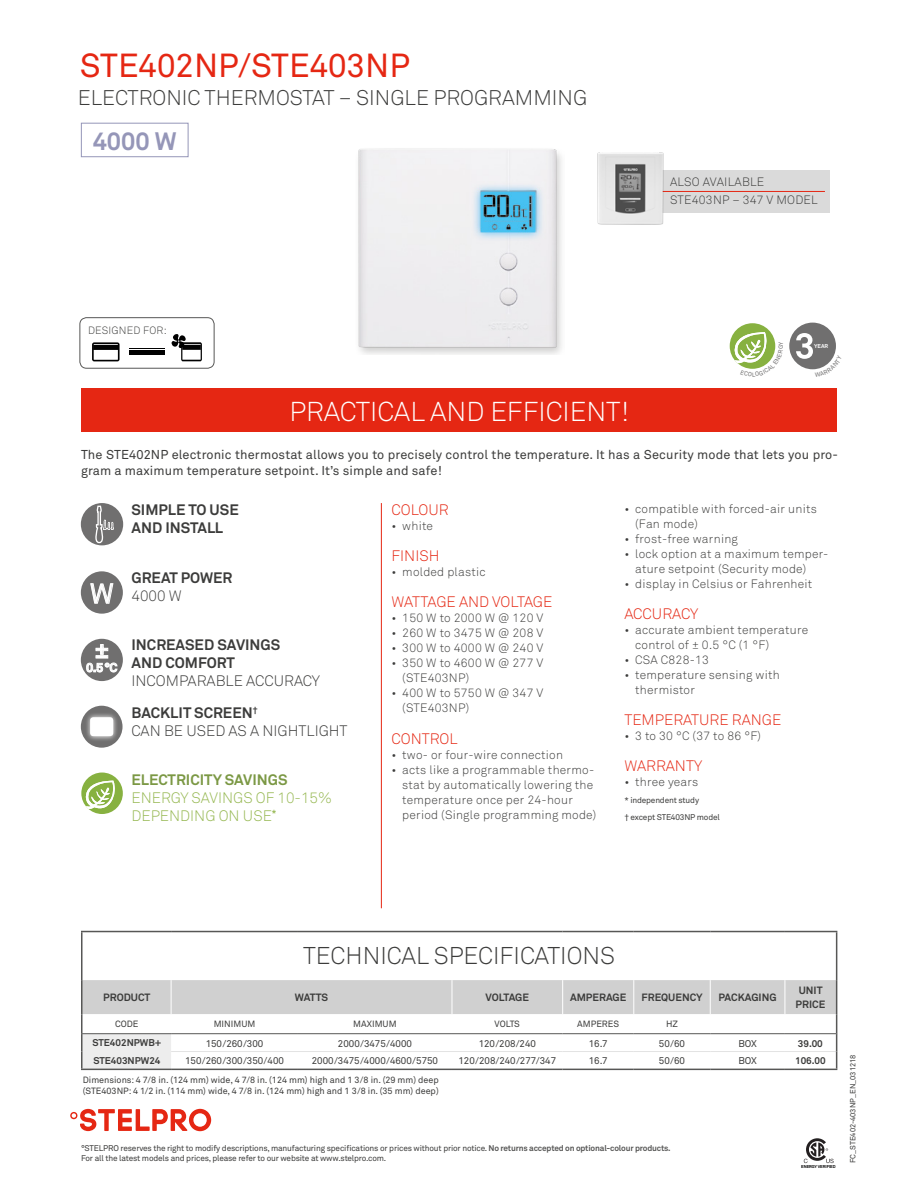
<style>
.page{position:relative;width:918px;height:1188px;background:#fff}
.page>*{position:absolute;margin:0;border:0;box-sizing:border-box;transform-origin:0 0}
.t1{font:33px "Akkurat";color:#e52713}
.t2{font:27.6px "Akkurat";color:#fff}
.t3{font:300 27px "Akkurat";color:#fff}
.t4{font:700 25.05px "Akkurat";color:#9596b8}
.t5{font:300 24px "Akkurat";color:#3c3c3b}
.t6{font:700 23.1px "Akkurat";color:#fff}
.t7{font:300 21px "Akkurat";color:#3c3c3b}
.t8{font:300 15px "Akkurat";color:#e52713}
.t9{font:300 15px/31.5px "Akkurat";color:#3c3c3b}
.t10{font:700 15px/18px "Akkurat";color:#3c3c3b}
.t11{font:300 15px/18px "Akkurat";color:#96b852}
.t12{font:700 15px "Akkurat";color:#7b9844}
.t13{font:12.75px/16.5px "Akkurat";letter-spacing:.01em;color:#3c3c3b}
.t14{font:700 12.3px "Akkurat";color:#fff}
.t15{font:300 12px/15px "Akkurat";letter-spacing:.02em;color:#3c3c3b}
.t16{font:700 10.5px/13.5px "Akkurat";color:#3c3c3b}
.t17{font:300 10.5px "Akkurat";letter-spacing:.02em;color:#3c3c3b}
.t18{font:9.75px "Akkurat";color:#3c3c3b}
.t19{font:700 9.75px "Akkurat";color:#3c3c3b}
.t20{font:9px/10.5px "Akkurat";color:#3c3c3b}
.t21{font:8.25px/9.9px "Akkurat";letter-spacing:-.02em;color:#3c3c3b}
.t22{font:7.5px "Akkurat";color:#3c3c3b}
.t23{font:700 5.55px "Akkurat";color:#fff}
.t24{font:700 4.2px "Akkurat";letter-spacing:-.02em;color:#000}
.s1{font-weight:700}
.s2{font-weight:700;color:#575756}
</style>
<div class="page">
<svg style="left:804px;top:1138px;width:30px;height:25px"></svg>
<div style="left:81px;top:123px;width:108px;height:34px;border:1px solid #9596b8"></div>
<svg style="left:92px;top:342px;width:28px;height:19px"></svg>
<div style="left:129px;top:350px;width:35px;height:5px;background:#000"></div>
<hr style="left:129px;top:349px;width:35px;height:1px;background:#000">
<svg style="left:172px;top:334px;width:30px;height:27px"></svg>
<div style="left:80px;top:317px;width:134px;height:52px;border:1px solid #575756;border-radius:7px"></div>
<hr style="left:381px;top:503px;width:1px;height:405px;background:#e52713">
<div style="left:789px;top:323px;width:47px;height:46px;background:#706f6f;border-radius:50%"></div>
<div style="left:81px;top:389px;width:756px;height:43px;background:#e52713"></div>
<hr style="left:81px;top:931px;width:90px;height:1px;background:#575756">
<hr style="left:81px;top:932px;width:1px;height:48px;background:#575756">
<hr style="left:171px;top:931px;width:127px;height:1px;background:#575756">
<hr style="left:298px;top:931px;width:154px;height:1px;background:#575756">
<hr style="left:452px;top:931px;width:111px;height:1px;background:#575756">
<hr style="left:563px;top:931px;width:71px;height:1px;background:#575756">
<hr style="left:634px;top:931px;width:76px;height:1px;background:#575756">
<hr style="left:710px;top:931px;width:75px;height:1px;background:#575756">
<hr style="left:785px;top:931px;width:52px;height:1px;background:#575756">
<hr style="left:836px;top:932px;width:1px;height:48px;background:#575756">
<hr style="left:81px;top:1069px;width:90px;height:1px;background:#575756">
<hr style="left:171px;top:1069px;width:127px;height:1px;background:#575756">
<hr style="left:298px;top:1069px;width:154px;height:1px;background:#575756">
<hr style="left:452px;top:1069px;width:111px;height:1px;background:#575756">
<hr style="left:563px;top:1069px;width:71px;height:1px;background:#575756">
<hr style="left:634px;top:1069px;width:76px;height:1px;background:#575756">
<hr style="left:710px;top:1069px;width:75px;height:1px;background:#575756">
<hr style="left:785px;top:1069px;width:52px;height:1px;background:#575756">
<svg style="left:81px;top:980px;width:756px;height:89px"></svg>
<div style="left:651px;top:170px;width:179px;height:43px;background:#dadada"></div>
<hr style="left:655px;top:191px;width:170px;height:1px;background:#e52713">
<img style="left:597px;top:152px;width:67px;height:73px">
<div style="left:730px;top:323px;width:45px;height:46px;background:#87b140;border-radius:50%"></div>
<svg style="left:81px;top:706px;width:42px;height:42px"></svg>
<svg style="left:85px;top:712px;width:34px;height:30px"></svg>
<div style="left:90px;top:717px;width:23px;height:19px;background:#fff;border-radius:3px"></div>
<svg style="left:81px;top:639px;width:42px;height:42px"></svg>
<div style="left:81px;top:773px;width:42px;height:41px;background:#87b140;border-radius:50%"></div>
<svg style="left:85px;top:781px;width:31px;height:29px"></svg>
<svg style="left:81px;top:571px;width:42px;height:43px"></svg>
<div style="left:81px;top:503px;width:42px;height:42px;background:#706f6f;border-radius:50%"></div>
<svg style="left:94px;top:504px;width:21px;height:41px"></svg>
<img style="left:358px;top:148px;width:204px;height:206px">
<svg style="left:70px;top:1109px;width:141px;height:22px"></svg>
<svg style="left:796px;top:333px;width:40px;height:37px"></svg>
<svg style="left:734px;top:332px;width:42px;height:37px"></svg>
<h1 class="t1" style="left:80px;top:45px;width:332px">STE402NP/STE403NP</h1>
<h3 class="t7" style="left:78px;top:85px;width:511px">ELECTRONIC THERMOSTAT – SINGLE PROGRAMMING</h3>
<h3 class="t4" style="left:93px;top:125px;width:86px">4000 W</h3>
<p class="t17" style="left:88px;top:324px;width:80px">DESIGNED FOR:</p>
<p class="t15" style="left:670px;top:173px;width:149px;line-height:18px">ALSO AVAILABLE<br>STE403NP – 347 V MODEL</p>
<p class="t23" style="left:814px;top:342px;width:16px">YEAR</p>
<h3 class="t3" style="left:289px;top:395px;width:341px">PRACTICAL AND EFFICIENT!</h3>
<p class="t13" style="left:81px;top:446px;width:759px">The STE402NP electronic thermostat allows you to precisely control the temperature. It has a Security mode that lets you pro&shy;gram a maximum temperature setpoint. It’s simple and safe!</p>
<h2 class="t2" style="left:90px;top:576px;width:25px">W</h2>
<h3 class="t6" style="left:95px;top:635px;width:16px">±</h3>
<p class="t14" style="left:86px;top:660px;width:33px">0.5°C</p>
<p class="t10" style="left:131px;top:501px;width:109px">SIMPLE TO USE<br>AND INSTALL</p>
<p class="t10" style="left:131px;top:568px;width:103px">GREAT POWER</p>
<p class="t9" style="left:131px;top:579px;width:52px">4000 W</p>
<p class="t10" style="left:131px;top:636px;width:150px">INCREASED SAVINGS<br>AND COMFORT</p>
<p class="t9" style="left:131px;top:665px;width:190px">INCOMPARABLE ACCURACY<br><span class="s1">BACKLIT SCREEN</span><sup>†</sup></p>
<p class="t9" style="left:131px;top:714px;width:218px">CAN BE USED AS A NIGHTLIGHT</p>
<p class="t12" style="left:131px;top:770px;width:158px">ELECTRICITY SAVINGS</p>
<p class="t11" style="left:131px;top:789px;width:202px">ENERGY SAVINGS OF 10-15%<br>DEPENDING ON USE<sup>*</sup></p>
<p class="t8" style="left:392px;top:500px;width:59px">COLOUR</p>
<p class="t15" style="left:392px;top:518px;width:43px">• white</p>
<p class="t8" style="left:392px;top:547px;width:49px">FINISH</p>
<p class="t15" style="left:392px;top:564px;width:96px">• molded plastic</p>
<p class="t8" style="left:392px;top:593px;width:162px">WATTAGE AND VOLTAGE</p>
<p class="t15" style="left:392px;top:611px;width:153px">• 150 W to 2000 W @ 120 V</p>
<p class="t15" style="left:392px;top:626px;width:153px">• 260 W to 3475 W @ 208 V</p>
<p class="t15" style="left:391px;top:641px;width:153px">• 300 W to 4000 W @ 240 V</p>
<p class="t15" style="left:402px;top:656px;width:142px;text-indent:-11px">• 350 W to 4600 W @ 277 V (STE403NP)</p>
<p class="t15" style="left:402px;top:686px;width:142px;text-indent:-11px">• 400 W to 5750 W @ 347 V (STE403NP)</p>
<p class="t8" style="left:392px;top:729px;width:68px">CONTROL</p>
<p class="t15" style="left:392px;top:747px;width:173px">• two- or four-wire connection</p>
<p class="t15" style="left:402px;top:762px;width:196px;text-indent:-11px">• acts like a programmable thermo&shy;stat by automatically lowering the temperature once per 24-hour period (Single programming mode)</p>
<p class="t15" style="left:635px;top:501px;width:183px;text-indent:-11px">• compatible with forced-air units (Fan mode)</p>
<p class="t15" style="left:624px;top:531px;width:115px">• frost-free warning</p>
<p class="t15" style="left:635px;top:546px;width:195px;text-indent:-11px">• lock option at a maximum temper&shy;ature setpoint (Security mode)</p>
<p class="t15" style="left:624px;top:576px;width:190px">• display in Celsius or Fahrenheit</p>
<p class="t8" style="left:624px;top:604px;width:75px">ACCURACY</p>
<p class="t15" style="left:635px;top:622px;width:175px;text-indent:-11px">• accurate ambient temperature control of ± 0.5 °C (1 °F)</p>
<p class="t15" style="left:624px;top:652px;width:86px">• CSA C828-13</p>
<p class="t15" style="left:635px;top:667px;width:146px;text-indent:-11px">• temperature sensing with thermistor</p>
<p class="t8" style="left:624px;top:710px;width:159px">TEMPERATURE RANGE</p>
<p class="t15" style="left:624px;top:728px;width:138px">• 3 to 30 °C (37 to 86 °F)</p>
<p class="t8" style="left:624px;top:757px;width:79px">WARRANTY</p>
<p class="t15" style="left:624px;top:774px;width:75px">• three years</p>
<p class="t21" style="left:624px;top:792px;width:97px;line-height:16.6px">* independent study<br>† except STE403NP model</p>
<h3 class="t5" style="left:303px;top:941px;width:314px">TECHNICAL SPECIFICATIONS</h3>
<p class="t16" style="left:103px;top:990px;width:49px">PRODUCT</p>
<p class="t16" style="left:295px;top:990px;width:35px">WATTS</p>
<p class="t16" style="left:486px;top:990px;width:45px">VOLTAGE</p>
<p class="t16" style="left:570px;top:990px;width:58px">AMPERAGE</p>
<p class="t16" style="left:642px;top:990px;width:63px">FREQUENCY</p>
<p class="t16" style="left:719px;top:990px;width:60px">PACKAGING</p>
<p class="t16" style="left:796px;top:984px;width:31px">UNIT<br>PRICE</p>
<p class="t20" style="left:115px;top:1018px;width:25px">CODE</p>
<p class="t20" style="left:214px;top:1018px;width:43px">MINIMUM</p>
<p class="t20" style="left:353px;top:1018px;width:45px">MAXIMUM</p>
<p class="t20" style="left:495px;top:1018px;width:27px">VOLTS</p>
<p class="t20" style="left:577px;top:1018px;width:44px">AMPERES</p>
<p class="t20" style="left:666px;top:1018px;width:13px">HZ</p>
<p class="t19" style="left:92px;top:1037px;width:71px">STE402NPWB+</p>
<p class="t18" style="left:206px;top:1037px;width:59px">150/260/300</p>
<p class="t18" style="left:338px;top:1037px;width:75px">2000/3475/4000</p>
<p class="t18" style="left:479px;top:1037px;width:59px">120/208/240</p>
<p class="t18" style="left:589px;top:1037px;width:20px">16.7</p>
<p class="t18" style="left:659px;top:1037px;width:28px">50/60</p>
<p class="t18" style="left:738px;top:1037px;width:20px">BOX</p>
<p class="t19" style="left:798px;top:1037px;width:26px">39.00</p>
<p class="t19" style="left:93px;top:1054px;width:69px">STE403NPW24</p>
<p class="t18" style="left:185px;top:1055px;width:100px">150/260/300/350/400</p>
<p class="t18" style="left:312px;top:1055px;width:128px">2000/3475/4000/4600/5750</p>
<p class="t18" style="left:458px;top:1055px;width:99px">120/208/240/277/347</p>
<p class="t18" style="left:589px;top:1055px;width:20px">16.7</p>
<p class="t18" style="left:659px;top:1055px;width:28px">50/60</p>
<p class="t18" style="left:738px;top:1055px;width:20px">BOX</p>
<p class="t19" style="left:795px;top:1055px;width:32px">106.00</p>
<p class="t20" style="left:83px;top:1075px;width:358px">Dimensions: 4 7/8 in. (124 mm) wide, 4 7/8 in. (124 mm) high and 1 3/8 in. (29 mm) deep (STE403NP: 4 1/2 in. (114 mm) wide, 4 7/8 in. (124 mm) high and 1 3/8 in. (35 mm) deep)</p>
<p class="t21" style="left:81px;top:1143px;width:591px">°STELPRO reserves the right to modify descriptions, manufacturing specifications or prices without prior notice. <span class="s2">No returns accepted on optional-colour products.<br></span>For all the latest models and prices, please refer to our website at www.stelpro.com.</p>
<p class="t24" style="left:801px;top:1164px;width:36px">ENERGY VERIFIED</p>
<p class="t22" style="left:848px;top:1163px;width:110px;rotate:-90deg">FC_STE402-403NP_EN_031218</p>
</div>
